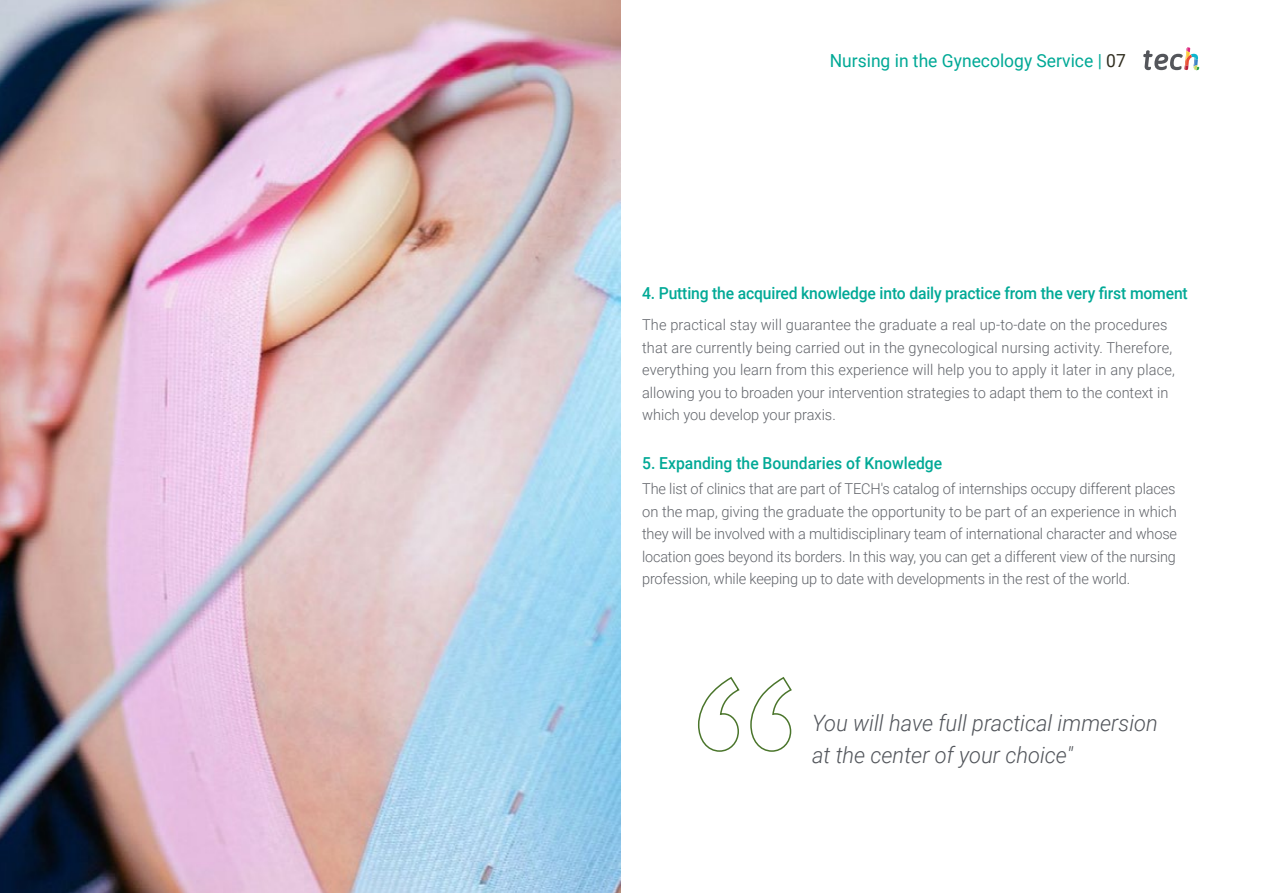
<style>
.page{position:relative;width:1263px;height:893px;background:#fff}
.page>*{position:absolute;margin:0;border:0;box-sizing:border-box;transform-origin:0 0}
.t1{font:italic 300 22.5px/31.5px "Roboto";color:#52555b}
.t2{font:18px "Roboto";color:#00a996}
.t3{font:500 16.5px "Roboto";letter-spacing:-.01em;color:#00a996;scale:.95 1}
.t4{font:300 15px/22.5px "Roboto";letter-spacing:.01em;color:#61646a}
.s1{color:#312e20}
</style>
<div class="page">
<svg style="left:1143px;top:47px;width:56px;height:24px"></svg>
<img style="left:0;top:0;width:621px;height:893px">
<svg style="left:698px;top:677px;width:94px;height:75px"></svg>
<p class="t2" style="left:830px;top:48px;width:298px">Nursing in the Gynecology Service | <span class="s1">07</span></p>
<p class="t3" style="left:642px;top:282px;width:576px">4. Putting the acquired knowledge into daily practice from the very first moment</p>
<p class="t4" style="left:642px;top:313px;width:534px">The practical stay will guarantee the graduate a real up-to-date on the procedures that are currently being carried out in the gynecological nursing activity. Therefore, everything you learn from this experience will help you to apply it later in any place, allowing you to broaden your intervention strategies to adapt them to the context in which you develop your praxis.</p>
<p class="t3" style="left:642px;top:452px;width:317px">5. Expanding the Boundaries of Knowledge</p>
<p class="t4" style="left:642px;top:477px;width:536px;text-align:justify">The list of clinics that are part of TECH's catalog of internships occupy different places on the map, giving the graduate the opportunity to be part of an experience in which they will be involved with a multidisciplinary team of international character and whose location goes beyond its borders. In this way, you can get a different view of the nursing profession, while keeping up to date with developments in the rest of the world.</p>
<h1 class="t1" style="left:812px;top:707px;width:347px">You will have full practical immersion at the center of your choice"</h1>
</div>
